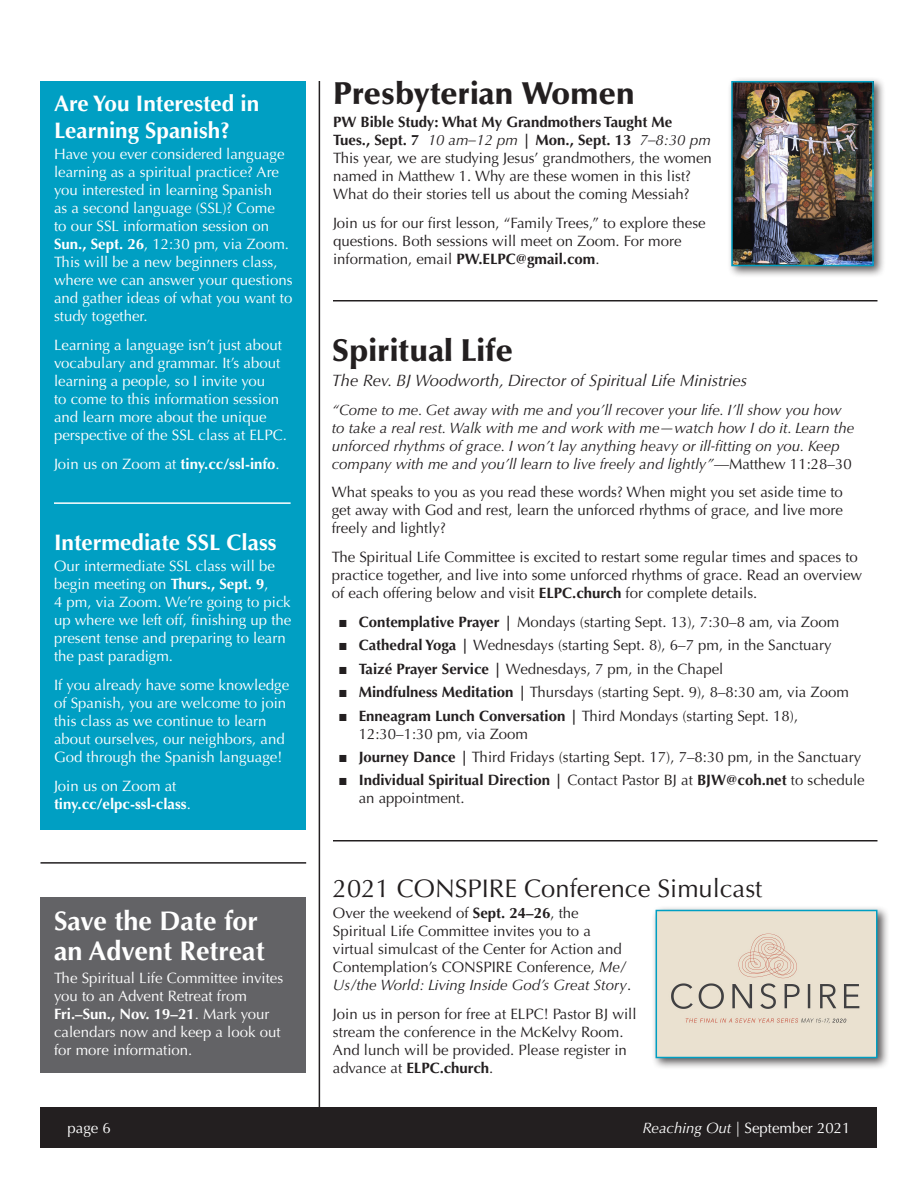
<style>
.page{position:relative;width:918px;height:1188px;background:#fff}
.page>*{position:absolute;margin:0;border:0;box-sizing:border-box;transform-origin:0 0}
.t1{font:900 31.5px "Optima LT Std";color:#231f20}
.t2{font:700 27px/30px "Optima LT Std";color:#fff}
.t3{font:25.5px "Optima LT Std";color:#231f20}
.t4{font:700 22.5px/27px "Optima LT Std";color:#fff}
.t5{font:italic 16.5px "Optima LT Std";color:#231f20}
.t6{font:15px/18px "Optima LT Std";color:#231f20}
.t7{font:15px/18px "Optima LT Std";color:#fff}
.t8{font:italic 15px/18px "Optima LT Std";color:#231f20}
.t9{font:700 15px "Optima LT Std";color:#231f20}
.t10{font:700 15px/18px "Optima LT Std";color:#fff}
.s1{font-weight:700}
.s2{font-weight:400}
.s3{font-weight:400;font-style:italic}
.s4{font-style:normal}
.s5{font-family:"Franklin Gothic";font-weight:600}
.s6{font-style:italic}
</style>
<div class="page">
<hr style="left:333px;top:300px;width:544px;height:2px;background:#231f20">
<hr style="left:333px;top:840px;width:544px;height:2px;background:#231f20">
<hr style="left:319px;top:81px;width:1px;height:1053px;background:#231f20">
<div style="left:40px;top:1107px;width:838px;height:41px;background:#231f20"></div>
<hr style="left:40px;top:862px;width:266px;height:2px;background:#231f20">
<div style="left:40px;top:897px;width:266px;height:175px;background:#636366"></div>
<div style="left:727px;top:77px;width:159px;height:202px;background:#231f20;opacity:.75"></div>
<img style="left:734px;top:84px;width:137px;height:179px">
<div style="left:731px;top:81px;width:143px;height:185px;border:2px solid #009fc3"></div>
<div style="left:651px;top:905px;width:238px;height:165px;background:#231f20;opacity:.75"></div>
<img style="left:659px;top:913px;width:216px;height:142px">
<div style="left:656px;top:910px;width:222px;height:148px;border:2px solid #009fc3"></div>
<div style="left:40px;top:81px;width:266px;height:748px;background:#009fc3"></div>
<hr style="left:54px;top:502px;width:237px;height:2px;background:#fff">
<p class="t4" style="left:54px;top:90px;width:207px">Are You Interested in<br>Learning Spanish?</p>
<p class="t7" style="left:54px;top:145px;width:240px">Have you ever considered language learning as a spiritual practice? Are you interested in learning Spanish<br>as a second language (SSL)? Come<br>to our SSL information session on<br><span class="s1">Sun., Sept. 26</span>, 12:30 pm, via Zoom.<br>This will be a new beginners class, where we can answer your questions and gather ideas of what you want to study together.</p>
<p class="t7" style="left:54px;top:336px;width:234px">Learning a language isn’t just about vocabulary and grammar. It’s about learning a people, so I invite you<br>to come to this information session and learn more about the unique perspective of the SSL class at ELPC.</p>
<p class="t10" style="left:54px;top:455px;width:227px"><span class="s2">Join us on Zoom at</span> tiny.cc/ssl-info<span class="s2">.</span></p>
<p class="t4" style="left:54px;top:529px;width:224px">Intermediate SSL Class</p>
<p class="t7" style="left:54px;top:557px;width:239px">Our intermediate SSL class will be begin meeting on <span class="s1">Thurs., Sept. 9</span>,<br>4 pm, via Zoom. We’re going to pick up where we left off, finishing up the present tense and preparing to learn the past paradigm.</p>
<p class="t7" style="left:54px;top:676px;width:237px">If you already have some knowledge of Spanish, you are welcome to join this class as we continue to learn about ourselves, our neighbors, and God through the Spanish language!</p>
<p class="t10" style="left:54px;top:777px;width:138px"><span class="s2">Join us on Zoom at </span>tiny.cc/elpc-ssl-class<span class="s2">.</span></p>
<p class="t2" style="left:54px;top:906px;width:212px">Save the Date for an Advent Retreat</p>
<p class="t7" style="left:54px;top:970px;width:231px">The Spiritual Life Committee invites you to an Advent Retreat from<br><span class="s1">Fri.–Sun., Nov. 19–21</span>. Mark your calendars now and keep a look out for more information.</p>
<p class="t1" style="left:333px;top:75px;width:304px">Presbyterian Women</p>
<p class="t9" style="left:333px;top:114px;width:341px">PW Bible Study: What My Grandmothers Taught Me</p>
<p class="t9" style="left:333px;top:132px;width:379px">Tues., Sept. 7 <span class="s3">10 am–12 pm</span> | Mon., Sept. 13 <span class="s3">7–8:30 pm</span></p>
<p class="t6" style="left:333px;top:150px;width:380px">This year, we are studying Jesus’ grandmothers, the women named in Matthew 1. Why are these women in this list?<br>What do their stories tell us about the coming Messiah?</p>
<p class="t6" style="left:333px;top:214px;width:374px">Join us for our first lesson, “Family Trees,” to explore these questions. Both sessions will meet on Zoom. For more information, email <span class="s1">PW.ELPC@gmail.com</span>.</p>
<p class="t1" style="left:332px;top:332px;width:183px">Spiritual Life</p>
<p class="t5" style="left:332px;top:371px;width:417px">The Rev. BJ Woodworth, Director of Spiritual Life Ministries</p>
<p class="t8" style="left:332px;top:401px;width:524px">“Come to me. Get away with me and you’ll recover your life. I’ll show you how to take a real rest. Walk with me and work with me—watch how I do it. Learn the unforced rhythms of grace. I won’t lay anything heavy or ill-fitting on you. Keep company with me and you’ll learn to live freely and lightly”<span class="s4">—Matthew 11:28–30</span></p>
<p class="t6" style="left:332px;top:484px;width:513px;text-align:justify">What speaks to you as you read these words? When might you set aside time to get away with God and rest, learn the unforced rhythms of grace, and live more freely and lightly?</p>
<p class="t6" style="left:332px;top:548px;width:532px">The Spiritual Life Committee is excited to restart some regular times and spaces to practice together, and live into some unforced rhythms of grace. Read an overview of each offering below and visit <span class="s1">ELPC.church</span> for complete details.</p>
<p class="t6" style="left:339px;top:613px;width:502px"><span class="s5">■</span> <span class="s1">Contemplative Prayer |</span> Mondays (starting Sept. 13), 7:30–8 am, via Zoom</p>
<p class="t6" style="left:339px;top:637px;width:495px"><span class="s5">■</span> <span class="s1">Cathedral Yoga |</span> Wednesdays (starting Sept. 8), 6–7 pm, in the Sanctuary</p>
<p class="t6" style="left:339px;top:660px;width:386px"><span class="s5">■</span> <span class="s1">Taizé Prayer Service |</span> Wednesdays, 7 pm, in the Chapel</p>
<p class="t6" style="left:339px;top:683px;width:512px"><span class="s5">■</span> <span class="s1">Mindfulness Meditation |</span> Thursdays (starting Sept. 9), 8–8:30 am, via Zoom</p>
<p class="t6" style="left:359px;top:707px;width:441px;text-indent:-20px"><span class="s5">■</span> <span class="s1">Enneagram Lunch Conversation |</span> Third Mondays (starting Sept. 18),<br>12:30–1:30 pm, via Zoom</p>
<p class="t6" style="left:339px;top:748px;width:524px"><span class="s5">■</span> <span class="s1">Journey Dance |</span> Third Fridays (starting Sept. 17), 7–8:30 pm, in the Sanctuary</p>
<p class="t6" style="left:359px;top:772px;width:508px;text-indent:-20px"><span class="s5">■</span> <span class="s1">Individual Spiritual Direction |</span> Contact Pastor BJ at <span class="s1">BJW@coh.net</span> to schedule an appointment.</p>
<p class="t3" style="left:333px;top:873px;width:431px">2021 CONSPIRE Conference Simulcast</p>
<p class="t6" style="left:333px;top:904px;width:300px">Over the weekend of <span class="s1">Sept. 24–26</span>, the Spiritual Life Committee invites you to a virtual simulcast of the Center for Action and Contemplation’s CONSPIRE Conference, <span class="s6">Me/ Us/the World: Living Inside God’s Great Story</span>.</p>
<p class="t6" style="left:333px;top:1005px;width:305px">Join us in person for free at ELPC! Pastor BJ will stream the conference in the McKelvy Room.<br>And lunch will be provided. Please register in advance at <span class="s1">ELPC.church</span>.</p>
<p class="t7" style="left:68px;top:1119px;width:45px">page 6</p>
<p class="t7" style="left:643px;top:1119px;width:209px"><span class="s6">Reaching Out</span> | September 2021</p>
</div>
